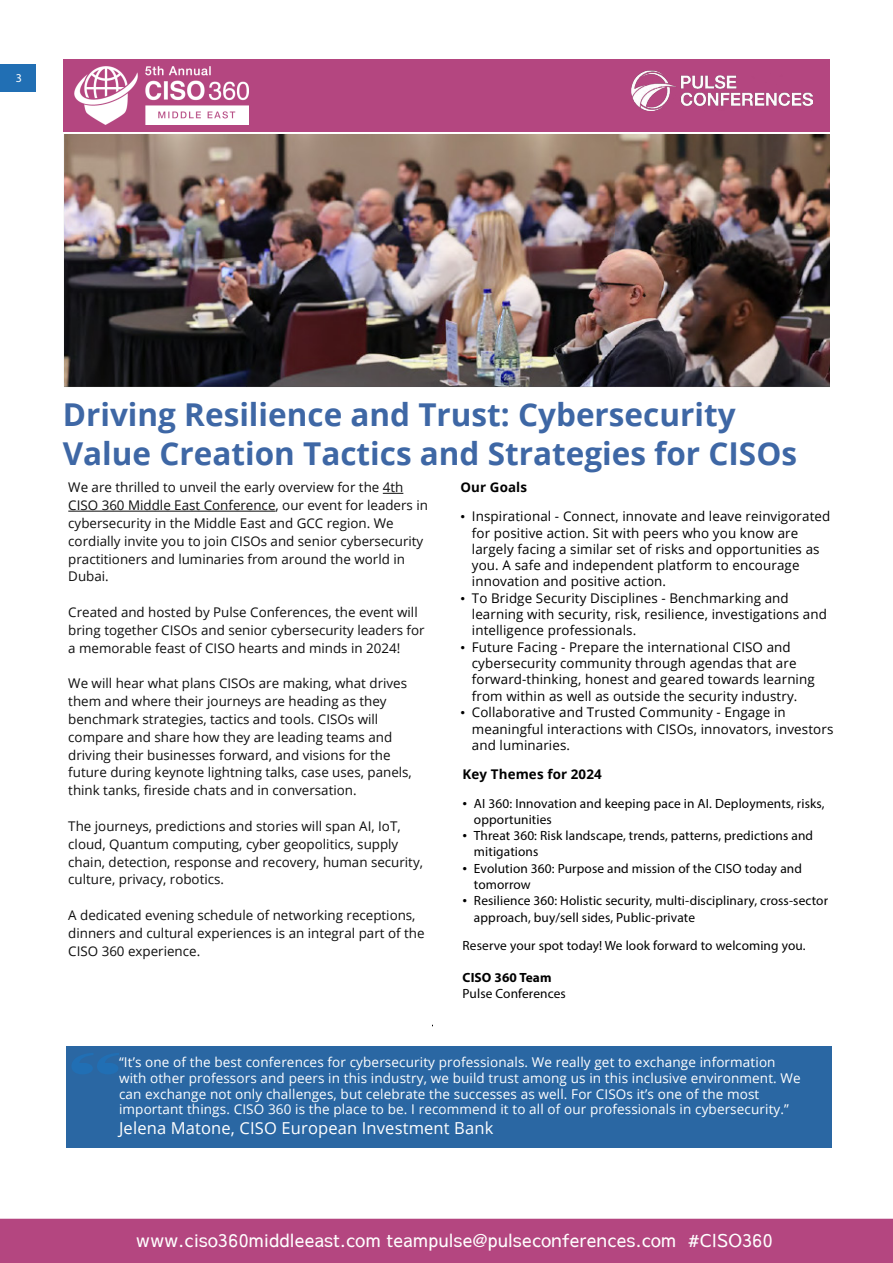
<style>
.page{position:relative;width:893px;height:1263px;background:#fff}
.page>*{position:absolute;margin:0;border:0;box-sizing:border-box;transform-origin:0 0}
.t1{font:700 31.5px/38.8px "Open Sans";color:#3e67a5}
.t2{font:500 18px "Sawarabi Gothic";letter-spacing:.02em;color:#fff}
.t3{font:16.5px "Open Sans";letter-spacing:.01em;color:#fff}
.t4{font:13.5px/15.8px "Open Sans";letter-spacing:.01em;color:#fff}
.t5{font:13.35px/17.9px "Open Sans";color:#0e0e0e}
.t6{font:13.35px/16.4px "Open Sans";letter-spacing:.01em;color:#000}
.t7{font:13.35px/16.4px "Myriad Pro";letter-spacing:.01em;color:#000}
.t8{font:700 13.35px "Open Sans";letter-spacing:.01em;color:#000}
.t9{font:700 13.35px "Myriad Pro";letter-spacing:.01em;color:#000}
.t10{font:12px "Myriad Pro";color:#fff}
.s1{font-family:"Times New Roman"}
</style>
<div class="page">
<div style="left:0;top:64px;width:35px;height:27px;background:#216fb4"></div>
<img style="left:64px;top:135px;width:766px;height:252px">
<svg style="left:383px;top:493px;width:20px;height:1px"></svg>
<hr style="left:68px;top:511px;width:207px;height:1px;background:#0e0e0e">
<div style="left:66px;top:1046px;width:766px;height:101px;background:#2a67a3"></div>
<svg style="left:72px;top:1053px;width:47px;height:21px"></svg>
<div style="left:63px;top:60px;width:767px;height:72px;background:#b44680"></div>
<img style="left:632px;top:71px;width:181px;height:39px">
<img style="left:74px;top:67px;width:174px;height:58px">
<div style="left:0;top:1219px;width:893px;height:44px;background:#b44680"></div>
<p class="t10" style="left:16px;top:70px;width:8px">3</p>
<h1 class="t1" style="left:63px;top:395px;width:736px">Driving Resilience and Trust: Cybersecurity<br>Value Creation Tactics and Strategies for CISOs</h1>
<p class="t5" style="left:68px;top:478px;width:361px">We are thrilled to unveil the early overview for the 4th CISO 360 Middle East Conference, our event for leaders in cybersecurity in the Middle East and GCC region. We cordially invite you to join CISOs and senior cybersecurity practitioners and luminaries from around the world in Dubai.</p>
<p class="t5" style="left:68px;top:603px;width:358px">Created and hosted by Pulse Conferences, the event will bring together CISOs and senior cybersecurity leaders for a memorable feast of CISO hearts and minds in 2024!</p>
<p class="t5" style="left:68px;top:674px;width:345px">We will hear what plans CISOs are making, what drives them and where their journeys are heading as they benchmark strategies, tactics and tools. CISOs will compare and share how they are leading teams and driving their businesses forward, and visions for the future during keynote lightning talks, case uses, panels, think tanks, fireside chats and in conversation.</p>
<p class="t5" style="left:68px;top:817px;width:356px">The journeys, predictions and stories will span AI, IoT, cloud, Quantum computing, cyber geopolitics, supply chain, detection, response and recovery, human security, culture, privacy, robotics.</p>
<p class="t5" style="left:68px;top:906px;width:358px">A dedicated evening schedule of networking receptions, dinners and cultural experiences is an integral part of the<br>CISO 360 experience.</p>
<p class="t8" style="left:460px;top:478px;width:68px">Our Goals</p>
<p class="t6" style="left:472px;top:508px;width:360px;text-indent:-11px"><span class="s1">•</span> Inspirational - Connect, innovate and leave reinvigorated for positive action. Sit with peers who you know are largely facing a similar set of risks and opportunities as you. A safe and independent platform to encourage innovation and positive action.</p>
<p class="t6" style="left:472px;top:589px;width:356px;text-indent:-11px"><span class="s1">•</span> To Bridge Security Disciplines - Benchmarking and learning with security, risk, resilience, investigations and intelligence professionals.</p>
<p class="t6" style="left:472px;top:638px;width:344px;text-indent:-11px"><span class="s1">•</span> Future Facing - Prepare the international CISO and cybersecurity community through agendas that are forward-thinking, honest and geared towards learning from within as well as outside the security industry.</p>
<p class="t6" style="left:472px;top:704px;width:363px;text-indent:-11px"><span class="s1">•</span> Collaborative and Trusted Community - Engage in meaningful interactions with CISOs, innovators, investors and luminaries.</p>
<p class="t8" style="left:463px;top:765px;width:141px">Key Themes for 2024</p>
<p class="t7" style="left:474px;top:795px;width:352px;text-indent:-11px"><span class="s1">•</span> AI 360: Innovation and keeping pace in AI. Deployments, risks, opportunities</p>
<p class="t7" style="left:474px;top:827px;width:341px;text-indent:-11px"><span class="s1">•</span> Threat 360: Risk landscape, trends, patterns, predictions and mitigations</p>
<p class="t7" style="left:474px;top:860px;width:329px;text-indent:-11px"><span class="s1">•</span> Evolution 360: Purpose and mission of the CISO today and tomorrow</p>
<p class="t7" style="left:474px;top:892px;width:356px;text-indent:-11px"><span class="s1">•</span> Resilience 360: Holistic security, multi-disciplinary, cross-sector approach, buy/sell sides, Public-private</p>
<p class="t7" style="left:463px;top:937px;width:344px">Reserve your spot today! We look forward to welcoming you.</p>
<p class="t9" style="left:463px;top:969px;width:91px">CISO 360 Team</p>
<p class="t7" style="left:463px;top:985px;width:105px">Pulse Conferences</p>
<p class="t4" style="left:119px;top:1054px;width:683px">“It’s one of the best conferences for cybersecurity professionals. We really get to exchange information with other professors and peers in this industry, we build trust among us in this inclusive environment. We can exchange not only challenges, but celebrate the successes as well. For CISOs it’s one of the most important things. CISO 360 is the place to be. I recommend it to all of our professionals in cybersecurity.”</p>
<p class="t3" style="left:119px;top:1116px;width:376px">Jelena Matone, CISO European Investment Bank</p>
<h2 class="t2" style="left:136px;top:1227px;width:638px">www.ciso360middleeast.com teampulse@pulseconferences.com #CISO360</h2>
</div>
